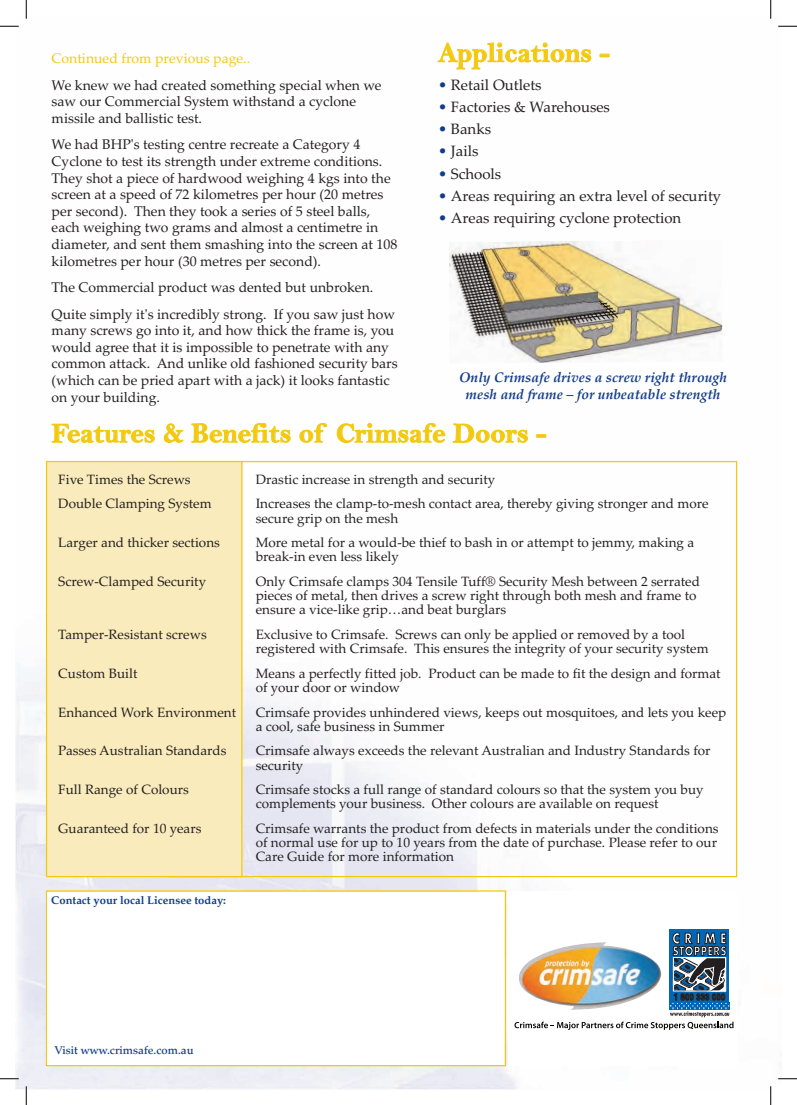
<style>
.page{position:relative;width:797px;height:1105px;background:#fff}
.page>*{position:absolute;margin:0;border:0;box-sizing:border-box;transform-origin:0 0}
.t1{font:700 28px "Bell";color:#f3c910}
.t2{font:15px "Palatino Linotype";color:#231f20}
.t3{font:14px/16.6px "Palatino Linotype";color:#231f20}
.t4{font:italic 700 13.88px/17px "Palatino Linotype";color:#123c89;text-align:center}
.t5{font:13.5px/14.2px "Palatino Linotype";color:#231f20}
.t6{font:700 11.25px "Palatino";color:#103c8b}
.t7{font:500 11.25px "Palatino";color:#103c8b}
.s1{color:#123c89}
.s2{color:#f3c910}
</style>
<div class="page">
<img style="left:16px;top:16px;width:765px;height:1073px">
<img style="left:448px;top:240px;width:274px;height:123px">
<svg style="left:438px;top:42px;width:153px;height:27px"></svg>
<svg style="left:599px;top:54px;width:10px;height:3px"></svg>
<div style="left:47px;top:462px;width:195px;height:415px;background:#f9ebbb"></div>
<div style="left:46px;top:461px;width:196px;height:416px;border:1px solid #f3c910"></div>
<div style="left:46px;top:890px;width:460px;height:176px;border:1px solid #f3c910"></div>
<svg style="left:52px;top:424px;width:103px;height:19px"></svg>
<svg style="left:164px;top:424px;width:19px;height:19px"></svg>
<svg style="left:191px;top:423px;width:99px;height:20px"></svg>
<svg style="left:300px;top:423px;width:27px;height:20px"></svg>
<svg style="left:337px;top:423px;width:108px;height:20px"></svg>
<svg style="left:453px;top:424px;width:75px;height:19px"></svg>
<svg style="left:536px;top:434px;width:10px;height:4px"></svg>
<div style="left:508px;top:891px;width:229px;height:174px;background:#fff"></div>
<img style="left:514px;top:929px;width:219px;height:101px">
<div style="left:48px;top:892px;width:456px;height:172px;background:#fff"></div>
<svg style="left:0;top:25px;width:19px;height:2px"></svg>
<svg style="left:778px;top:25px;width:19px;height:2px"></svg>
<svg style="left:0;top:1078px;width:19px;height:1px"></svg>
<svg style="left:778px;top:1078px;width:19px;height:1px"></svg>
<svg style="left:25px;top:0;width:2px;height:19px"></svg>
<svg style="left:25px;top:1086px;width:2px;height:19px"></svg>
<svg style="left:770px;top:0;width:1px;height:19px"></svg>
<svg style="left:770px;top:1086px;width:1px;height:19px"></svg>
<p class="t1" style="left:438px;top:43px;width:173px">Applications -</p>
<p class="t2" style="left:438px;top:79px;width:105px"><span class="s1">•</span> Retail Outlets</p>
<p class="t2" style="left:438px;top:101px;width:173px"><span class="s1">•</span> Factories &amp; Warehouses</p>
<p class="t2" style="left:438px;top:123px;width:54px"><span class="s1">•</span> Banks</p>
<p class="t2" style="left:438px;top:146px;width:42px"><span class="s1">•</span> Jails</p>
<p class="t2" style="left:438px;top:168px;width:65px"><span class="s1">•</span> Schools</p>
<p class="t2" style="left:438px;top:190px;width:284px"><span class="s1">•</span> Areas requiring an extra level of security</p>
<p class="t2" style="left:438px;top:212px;width:245px"><span class="s1">•</span> Areas requiring cyclone protection</p>
<p class="t3" style="left:52px;top:47px;width:331px;line-height:26.5px"><span class="s2">Continued from previous page..<br></span>We knew we had created something special when we</p>
<p class="t3" style="left:52px;top:95px;width:306px">saw our Commercial System withstand a cyclone missile and ballistic test.</p>
<p class="t3" style="left:52px;top:138px;width:347px">We had BHP's testing centre recreate a Category 4<br>Cyclone to test its strength under extreme conditions.<br>They shot a piece of hardwood weighing 4 kgs into the screen at a speed of 72 kilometres per hour (20 metres per second). Then they took a series of 5 steel balls, each weighing two grams and almost a centimetre in diameter, and sent them smashing into the screen at 108 kilometres per hour (30 metres per second).</p>
<p class="t3" style="left:52px;top:276px;width:345px;line-height:26.5px">The Commercial product was dented but unbroken.<br>Quite simply it's incredibly strong. If you saw just how</p>
<p class="t3" style="left:52px;top:324px;width:347px">many screws go into it, and how thick the frame is, you would agree that it is impossible to penetrate with any common attack. And unlike old fashioned security bars (which can be pried apart with a jack) it looks fantastic on your building.</p>
<p class="t1" style="left:52px;top:423px;width:496px">Features &amp; Benefits of Crimsafe Doors -</p>
<p class="t5" style="left:58px;top:474px;width:134px">Five Times the Screws</p>
<p class="t5" style="left:256px;top:474px;width:241px">Drastic increase in strength and security</p>
<p class="t5" style="left:58px;top:498px;width:155px">Double Clamping System</p>
<p class="t5" style="left:256px;top:498px;width:454px">Increases the clamp-to-mesh contact area, thereby giving stronger and more secure grip on the mesh</p>
<p class="t5" style="left:58px;top:537px;width:163px">Larger and thicker sections</p>
<p class="t5" style="left:256px;top:537px;width:440px">More metal for a would-be thief to bash in or attempt to jemmy, making a break-in even less likely</p>
<p class="t5" style="left:58px;top:576px;width:149px">Screw-Clamped Security</p>
<p class="t5" style="left:256px;top:576px;width:446px">Only Crimsafe clamps 304 Tensile Tuff® Security Mesh between 2 serrated pieces of metal, then drives a screw right through both mesh and frame to ensure a vice-like grip…and beat burglars</p>
<p class="t5" style="left:58px;top:629px;width:150px">Tamper-Resistant screws</p>
<p class="t5" style="left:256px;top:629px;width:454px">Exclusive to Crimsafe. Screws can only be applied or removed by a tool registered with Crimsafe. This ensures the integrity of your security system</p>
<p class="t5" style="left:58px;top:668px;width:81px">Custom Built</p>
<p class="t5" style="left:256px;top:668px;width:466px">Means a perfectly fitted job. Product can be made to fit the design and format of your door or window</p>
<p class="t5" style="left:58px;top:706px;width:179px">Enhanced Work Environment</p>
<p class="t5" style="left:256px;top:706px;width:472px">Crimsafe provides unhindered views, keeps out mosquitoes, and lets you keep a cool, safe business in Summer</p>
<p class="t5" style="left:58px;top:745px;width:170px">Passes Australian Standards</p>
<p class="t5" style="left:256px;top:745px;width:456px">Crimsafe always exceeds the relevant Australian and Industry Standards for security</p>
<p class="t5" style="left:58px;top:784px;width:132px">Full Range of Colours</p>
<p class="t5" style="left:256px;top:784px;width:449px">Crimsafe stocks a full range of standard colours so that the system you buy complements your business. Other colours are available on request</p>
<p class="t5" style="left:58px;top:823px;width:145px">Guaranteed for 10 years</p>
<p class="t5" style="left:256px;top:823px;width:464px;text-align:justify">Crimsafe warrants the product from defects in materials under the conditions of normal use for up to 10 years from the date of purchase. Please refer to our Care Guide for more information</p>
<p class="t6" style="left:51px;top:893px;width:176px">Contact your local Licensee today:</p>
<p class="t4" style="left:459px;top:370px;width:269px">Only Crimsafe drives a screw right through mesh and frame – for unbeatable strength</p>
<p class="t7" style="left:55px;top:1044px;width:140px">Visit www.crimsafe.com.au</p>
</div>
